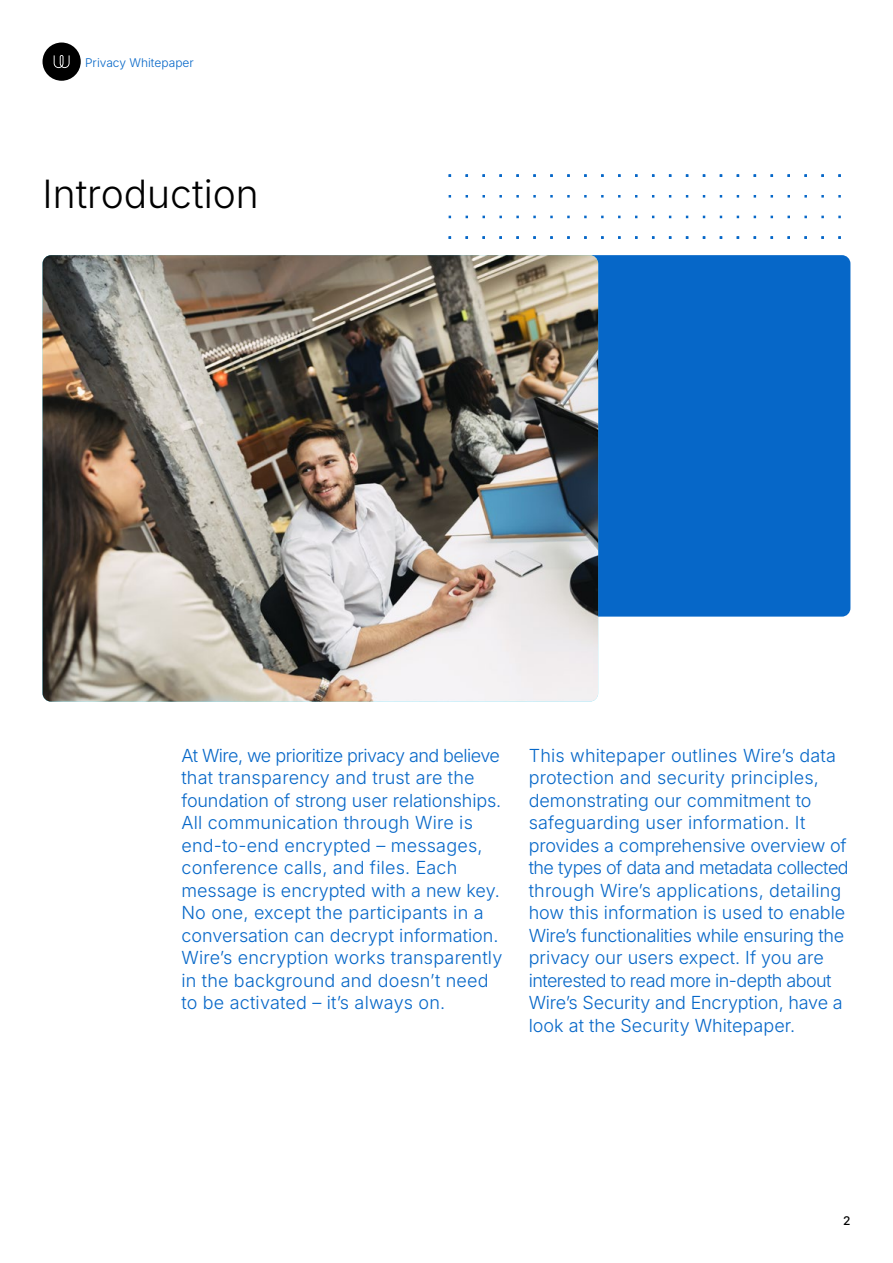
<style>
.page{position:relative;width:893px;height:1263px;background:#fff}
.page>*{position:absolute;margin:0;border:0;box-sizing:border-box;transform-origin:0 0}
.t1{font:300 39px "Inter";color:#000}
.t2{font:300 18px/22.5px "Inter";color:#0667c8}
.t3{font:300 12px "Inter";color:#0667c8}
.t4{font:500 12px "Inter";color:#000}
</style>
<div class="page">
<div style="left:43px;top:43px;width:38px;height:38px;background:#000;border-radius:50%"></div>
<svg style="left:54px;top:55px;width:16px;height:13px"></svg>
<div style="left:439px;top:255px;width:411px;height:362px;background:#0667c8;border-radius:9px"></div>
<svg style="left:449px;top:195px;width:392px;height:3px"></svg>
<svg style="left:449px;top:236px;width:392px;height:3px"></svg>
<svg style="left:449px;top:216px;width:392px;height:2px"></svg>
<svg style="left:449px;top:174px;width:392px;height:3px"></svg>
<img style="left:43px;top:255px;width:555px;height:447px">
<p class="t3" style="left:85px;top:54px;width:110px">Privacy Whitepaper</p>
<h1 class="t1" style="left:43px;top:165px;width:218px">Introduction</h1>
<p class="t2" style="left:181px;top:743px;width:322px">At Wire, we prioritize privacy and believe that transparency and trust are the foundation of strong user relationships.<br>All communication through Wire is end-to-end encrypted – messages, conference calls, and files. Each message is encrypted with a new key.<br>No one, except the participants in a conversation can decrypt information.<br>Wire’s encryption works transparently in the background and doesn’t need to be activated – it’s always on.</p>
<p class="t2" style="left:529px;top:743px;width:322px">This whitepaper outlines Wire’s data protection and security principles, demonstrating our commitment to safeguarding user information. It provides a comprehensive overview of the types of data and metadata collected through Wire’s applications, detailing how this information is used to enable Wire’s functionalities while ensuring the privacy our users expect. If you are interested to read more in-depth about Wire’s Security and Encryption, have a look at the Security Whitepaper.</p>
<p class="t4" style="left:843px;top:1211px;width:9px">2</p>
</div>
